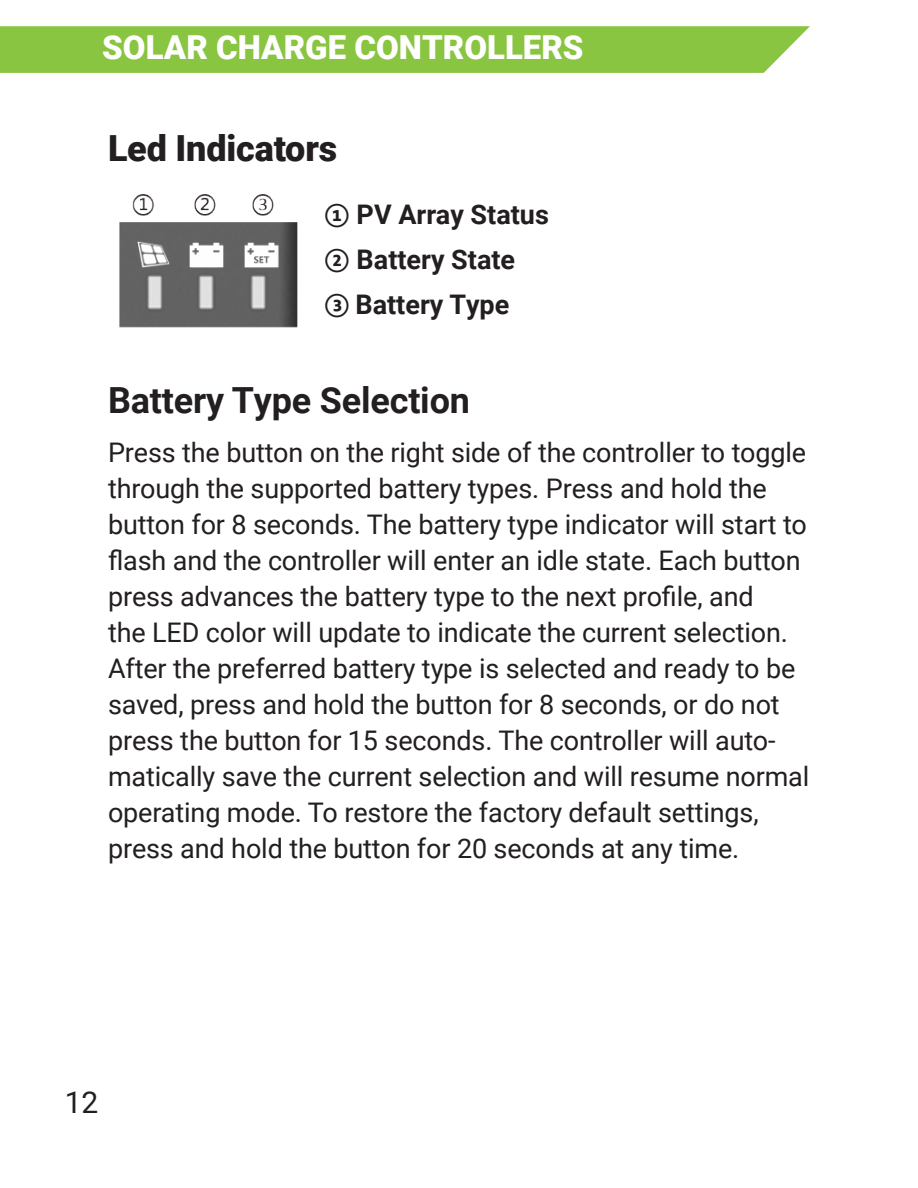
<style>
.page{position:relative;width:918px;height:1188px;background:#fff}
.page>*{position:absolute;margin:0;border:0;box-sizing:border-box;transform-origin:0 0}
.t1{font:700 36px "Roboto";letter-spacing:-.005em;color:#231f20}
.t2{font:900 36px "Roboto";letter-spacing:-.005em;color:#231f20}
.t3{font:900 33px "Roboto";color:#fff}
.t4{font:30px "Roboto";color:#231f20}
.t5{font:27px/36px "Roboto";letter-spacing:-.005em;color:#231f20}
.t6{font:700 27px "Roboto";color:#231f20}
.s1{font-family:"Corbel"}
</style>
<div class="page">
<div style="left:0;top:26px;width:810px;height:47px;background:#8ac542"></div>
<img style="left:120px;top:194px;width:178px;height:134px">
<p class="t3" style="left:102px;top:24px;width:483px">SOLAR CHARGE CONTROLLERS</p>
<p class="t2" style="left:108px;top:123px;width:231px">Led Indicators</p>
<p class="t6" style="left:324px;top:195px;width:226px"><span class="s1">①</span> PV Array Status</p>
<p class="t6" style="left:324px;top:240px;width:193px"><span class="s1">②</span> Battery State</p>
<p class="t6" style="left:324px;top:285px;width:187px"><span class="s1">③</span> Battery Type</p>
<p class="t1" style="left:108px;top:375px;width:364px">Battery Type Selection</p>
<p class="t5" style="left:108px;top:434px;width:703px">Press the button on the right side of the controller to toggle through the supported battery types. Press and hold the button for 8 seconds. The battery type indicator will start to flash and the controller will enter an idle state. Each button press advances the battery type to the next profile, and<br>the LED color will update to indicate the current selection.<br>After the preferred battery type is selected and ready to be saved, press and hold the button for 8 seconds, or do not press the button for 15 seconds. The controller will auto&shy;matically save the current selection and will resume normal operating mode. To restore the factory default settings, press and hold the button for 20 seconds at any time.</p>
<p class="t4" style="left:65px;top:1081px;width:35px">12</p>
</div>
